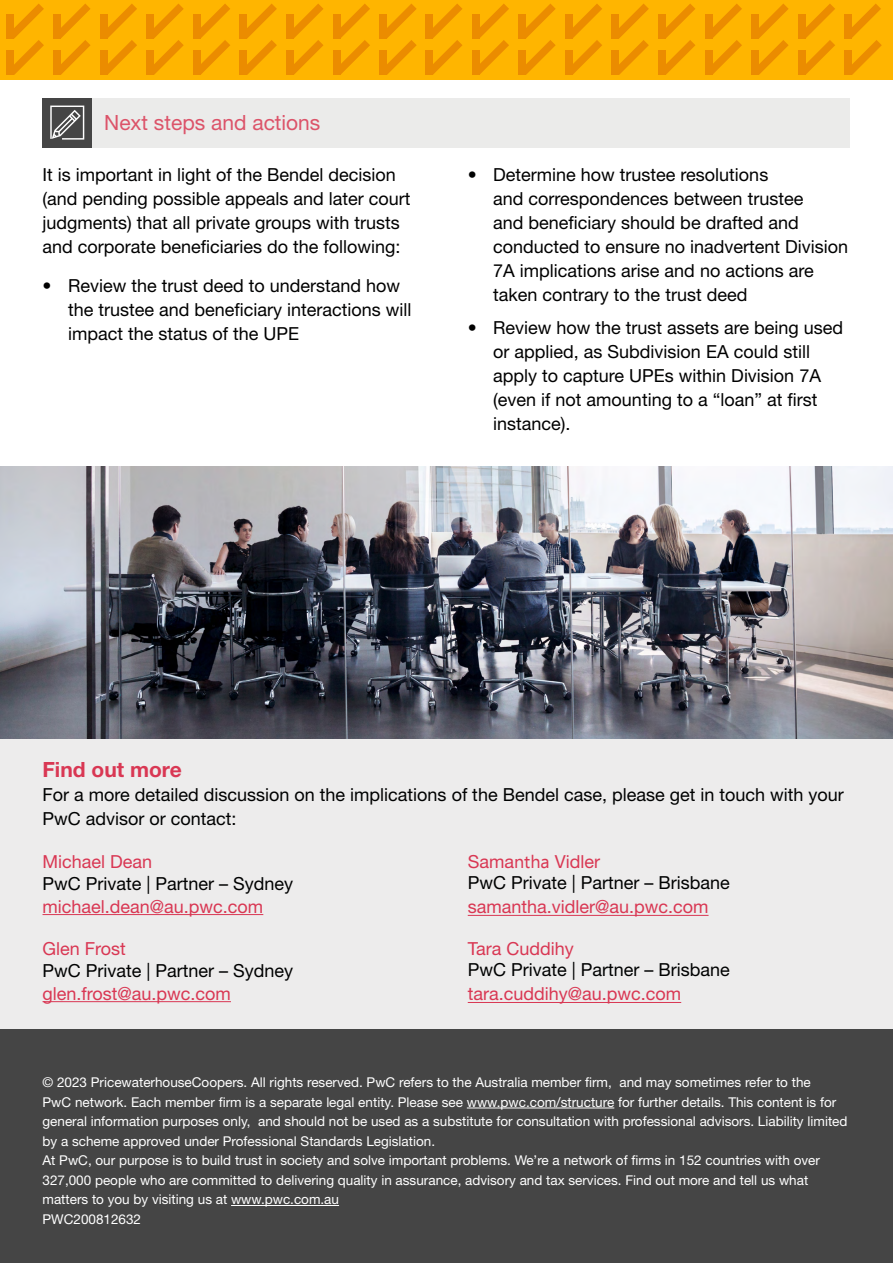
<style>
.page{position:relative;width:893px;height:1263px;background:#fff}
.page>*{position:absolute;margin:0;border:0;box-sizing:border-box;transform-origin:0 0}
.t1{font:21px "Helvetica Neue LT Std";color:#dc5369}
.t2{font:700 21px "Helvetica Neue LT Std";color:#d93753}
.t3{font:18px/24px "Helvetica Neue LT Std";color:#000101}
.t4{font:18px "Helvetica Neue LT Std";color:#d93753}
.t5{font:13.5px/19.5px "Helvetica Neue LT Std";color:#fff}
.s1{color:#d93753}
.s2{font-family:"Ebrima";color:#d93753}
</style>
<div class="page">
<img style="left:0;top:466px;width:893px;height:273px">
<div style="left:0;top:739px;width:893px;height:289px;background:#edecec"></div>
<div style="left:43px;top:98px;width:807px;height:49px;background:#ebebea"></div>
<hr style="left:43px;top:914px;width:220px;height:1px;background:#d93753">
<hr style="left:43px;top:1001px;width:188px;height:1px;background:#d93753">
<div style="left:43px;top:98px;width:49px;height:49px;background:#454545"></div>
<div style="left:0;top:0;width:893px;height:79px;background:#ffb500"></div>
<div style="left:7px;top:51px;width:7px;height:24px;background:#eb8c00"></div>
<div style="left:53px;top:51px;width:8px;height:24px;background:#eb8c00"></div>
<div style="left:100px;top:51px;width:7px;height:24px;background:#eb8c00"></div>
<div style="left:146px;top:51px;width:8px;height:24px;background:#eb8c00"></div>
<div style="left:193px;top:51px;width:8px;height:24px;background:#eb8c00"></div>
<div style="left:240px;top:51px;width:7px;height:24px;background:#eb8c00"></div>
<div style="left:286px;top:51px;width:8px;height:24px;background:#eb8c00"></div>
<div style="left:333px;top:51px;width:7px;height:24px;background:#eb8c00"></div>
<div style="left:379px;top:51px;width:8px;height:24px;background:#eb8c00"></div>
<div style="left:7px;top:15px;width:7px;height:24px;background:#eb8c00"></div>
<svg style="left:9px;top:4px;width:35px;height:71px"></svg>
<div style="left:53px;top:15px;width:8px;height:24px;background:#eb8c00"></div>
<svg style="left:56px;top:4px;width:35px;height:71px"></svg>
<div style="left:100px;top:15px;width:7px;height:24px;background:#eb8c00"></div>
<svg style="left:102px;top:4px;width:35px;height:71px"></svg>
<div style="left:146px;top:15px;width:8px;height:24px;background:#eb8c00"></div>
<svg style="left:149px;top:4px;width:35px;height:71px"></svg>
<div style="left:193px;top:15px;width:8px;height:24px;background:#eb8c00"></div>
<svg style="left:195px;top:4px;width:35px;height:70px"></svg>
<div style="left:240px;top:15px;width:7px;height:24px;background:#eb8c00"></div>
<svg style="left:242px;top:4px;width:35px;height:71px"></svg>
<div style="left:286px;top:15px;width:8px;height:24px;background:#eb8c00"></div>
<svg style="left:288px;top:4px;width:35px;height:71px"></svg>
<div style="left:333px;top:15px;width:7px;height:24px;background:#eb8c00"></div>
<svg style="left:335px;top:4px;width:35px;height:71px"></svg>
<div style="left:379px;top:15px;width:8px;height:24px;background:#eb8c00"></div>
<svg style="left:382px;top:4px;width:35px;height:71px"></svg>
<div style="left:425px;top:51px;width:8px;height:24px;background:#eb8c00"></div>
<div style="left:472px;top:51px;width:7px;height:24px;background:#eb8c00"></div>
<div style="left:518px;top:51px;width:8px;height:24px;background:#eb8c00"></div>
<div style="left:565px;top:51px;width:7px;height:24px;background:#eb8c00"></div>
<div style="left:612px;top:51px;width:7px;height:24px;background:#eb8c00"></div>
<div style="left:658px;top:51px;width:8px;height:24px;background:#eb8c00"></div>
<div style="left:705px;top:51px;width:7px;height:24px;background:#eb8c00"></div>
<div style="left:751px;top:51px;width:8px;height:24px;background:#eb8c00"></div>
<div style="left:798px;top:51px;width:7px;height:24px;background:#eb8c00"></div>
<div style="left:425px;top:15px;width:8px;height:24px;background:#eb8c00"></div>
<svg style="left:427px;top:4px;width:35px;height:71px"></svg>
<div style="left:472px;top:15px;width:7px;height:24px;background:#eb8c00"></div>
<svg style="left:474px;top:4px;width:35px;height:71px"></svg>
<div style="left:518px;top:15px;width:8px;height:24px;background:#eb8c00"></div>
<svg style="left:521px;top:4px;width:35px;height:71px"></svg>
<div style="left:565px;top:15px;width:7px;height:24px;background:#eb8c00"></div>
<svg style="left:567px;top:4px;width:35px;height:71px"></svg>
<div style="left:612px;top:15px;width:7px;height:24px;background:#eb8c00"></div>
<svg style="left:614px;top:4px;width:35px;height:71px"></svg>
<div style="left:658px;top:15px;width:8px;height:24px;background:#eb8c00"></div>
<svg style="left:660px;top:4px;width:35px;height:70px"></svg>
<div style="left:705px;top:15px;width:7px;height:24px;background:#eb8c00"></div>
<svg style="left:707px;top:4px;width:35px;height:71px"></svg>
<div style="left:751px;top:15px;width:8px;height:24px;background:#eb8c00"></div>
<svg style="left:754px;top:4px;width:35px;height:71px"></svg>
<div style="left:798px;top:15px;width:7px;height:24px;background:#eb8c00"></div>
<svg style="left:800px;top:4px;width:35px;height:71px"></svg>
<div style="left:844px;top:15px;width:7px;height:24px;background:#eb8c00"></div>
<div style="left:844px;top:51px;width:8px;height:24px;background:#eb8c00"></div>
<svg style="left:846px;top:4px;width:36px;height:71px"></svg>
<svg style="left:50px;top:106px;width:34px;height:34px"></svg>
<div style="left:0;top:1029px;width:893px;height:234px;background:#454545"></div>
<hr style="left:467px;top:1108px;width:147px;height:1px;background:#fff">
<hr style="left:231px;top:1205px;width:108px;height:1px;background:#fff">
<hr style="left:468px;top:915px;width:240px;height:1px;background:#d93753">
<hr style="left:468px;top:1002px;width:213px;height:1px;background:#d93753">
<p class="t1" style="left:104px;top:110px;width:218px">Next steps and actions</p>
<p class="t3" style="left:43px;top:163px;width:370px">It is important in light of the Bendel decision (and pending possible appeals and later court judgments) that all private groups with trusts and corporate beneficiaries do the following:</p>
<p class="t3" style="left:68px;top:273px;width:345px;text-indent:-26px">• Review the trust deed to understand how the trustee and beneficiary interactions will impact the status of the UPE</p>
<p class="t3" style="left:493px;top:163px;width:356px;text-indent:-26px">• Determine how trustee resolutions<br>and correspondences between trustee<br>and beneficiary should be drafted and conducted to ensure no inadvertent Division 7A implications arise and no actions are taken contrary to the trust deed</p>
<p class="t3" style="left:493px;top:315px;width:352px;text-indent:-26px">• Review how the trust assets are being used or applied, as Subdivision EA could still apply to capture UPEs within Division 7A (even if not amounting to a “loan” at first instance).</p>
<p class="t2" style="left:43px;top:757px;width:141px">Find out more</p>
<p class="t3" style="left:43px;top:783px;width:803px">For a more detailed discussion on the implications of the Bendel case, please get in touch with your<br>PwC advisor or contact:</p>
<p class="t4" style="left:43px;top:850px;width:111px">Michael Dean</p>
<p class="t3" style="left:43px;top:872px;width:252px">PwC Private | Partner – Sydney</p>
<p class="t4" style="left:43px;top:896px;width:222px">michael.dean@au.pwc.com</p>
<p class="t4" style="left:43px;top:937px;width:85px">Glen Frost</p>
<p class="t3" style="left:43px;top:959px;width:252px">PwC Private | Partner – Sydney</p>
<p class="t4" style="left:43px;top:983px;width:190px">glen.frost@au.pwc.com</p>
<p class="t3" style="left:468px;top:850px;width:263px;line-height:21.6px"><span class="s1">Sama</span><span class="s2">ntha</span> <span class="s1">Vidler<br></span>PwC Private | Partner – Brisbane</p>
<p class="t4" style="left:468px;top:896px;width:242px">samantha.vidler@au.pwc.com</p>
<p class="t3" style="left:468px;top:937px;width:263px;line-height:21.6px"><span class="s1">Tara Cuddihy<br></span>PwC Private | Partner – Brisbane</p>
<p class="t4" style="left:468px;top:983px;width:215px">tara.cuddihy@au.pwc.com</p>
<p class="t5" style="left:43px;top:1072px;width:806px">© 2023 PricewaterhouseCoopers. All rights reserved. PwC refers to the Australia member firm, and may sometimes refer to the<br>PwC network. Each member firm is a separate legal entity. Please see www.pwc.com/structure for further details. This content is for general information purposes only, and should not be used as a substitute for consultation with professional advisors. Liability limited by a scheme approved under Professional Standards Legislation.<br>At PwC, our purpose is to build trust in society and solve important problems. We’re a network of firms in 152 countries with over 327,000 people who are committed to delivering quality in assurance, advisory and tax services. Find out more and tell us what matters to you by visiting us at www.pwc.com.au<br>PWC200812632</p>
</div>
